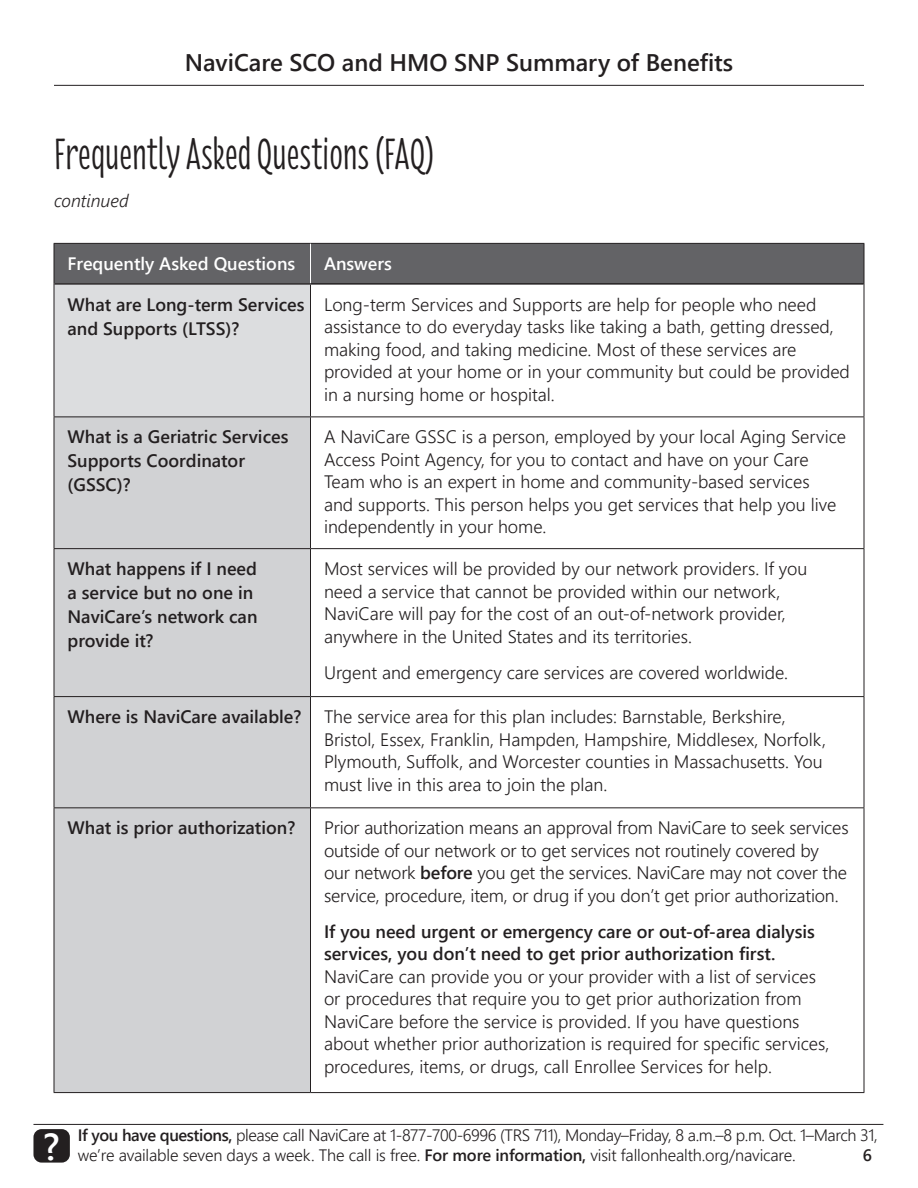
<style>
.page{position:relative;width:918px;height:1188px;background:#fff}
.page>*{position:absolute;margin:0;border:0;box-sizing:border-box;transform-origin:0 0}
._1_ABC_header_FLOR_3{font:45px "Florence";color:#231f20}
.t1{font:37.5px "Webly Sleek UI Semibold";color:#fff}
.t2{font:24px "Webly Sleek UI Semibold";color:#231f20}
._2_body{font:18px/22.5px "Webly Sleek UI Semilight";color:#231f20}
.Table_text{font:18px/24px "Webly Sleek UI Semibold";color:#231f20}
.Table_text-2{font:18px "Webly Sleek UI Semibold";color:#fff}
.t3{font:italic 18px "Webly Sleek UI Semilight";color:#231f20}
.t4{font:16.5px/19.8px "Webly Sleek UI Semilight";letter-spacing:-.025em;color:#231f20}
.t5{font:16.5px "Webly Sleek UI Semibold";color:#231f20}
.s1{font-family:"Webly Sleek UI Semibold"}
</style>
<div class="page">
<hr style="left:33px;top:1124px;width:850px;height:1px;background:#231f20">
<div style="left:33px;top:1129px;width:37px;height:34px;background:#231f20;border-radius:8px"></div>
<hr style="left:54px;top:85px;width:810px;height:1px;background:#231f20">
<div style="left:55px;top:244px;width:809px;height:39px;background:#636366"></div>
<div style="left:54px;top:284px;width:256px;height:133px;background:#dcdddf"></div>
<div style="left:55px;top:418px;width:255px;height:674px;background:#d1d2d4"></div>
<hr style="left:54px;top:284px;width:1px;height:133px;background:#231f20">
<hr style="left:54px;top:417px;width:1px;height:131px;background:#231f20">
<hr style="left:54px;top:549px;width:1px;height:147px;background:#231f20">
<hr style="left:54px;top:697px;width:1px;height:110px;background:#231f20">
<hr style="left:54px;top:808px;width:1px;height:284px;background:#231f20">
<hr style="left:54px;top:417px;width:256px;height:1px;background:#231f20">
<hr style="left:54px;top:548px;width:256px;height:1px;background:#231f20">
<hr style="left:54px;top:696px;width:256px;height:1px;background:#231f20">
<hr style="left:54px;top:807px;width:256px;height:1px;background:#231f20">
<hr style="left:54px;top:1092px;width:256px;height:1px;background:#231f20">
<hr style="left:310px;top:285px;width:1px;height:132px;background:#231f20">
<hr style="left:310px;top:417px;width:1px;height:131px;background:#231f20">
<hr style="left:310px;top:549px;width:1px;height:147px;background:#231f20">
<hr style="left:310px;top:697px;width:1px;height:110px;background:#231f20">
<hr style="left:310px;top:808px;width:1px;height:284px;background:#231f20">
<hr style="left:864px;top:284px;width:1px;height:133px;background:#231f20">
<hr style="left:864px;top:417px;width:1px;height:131px;background:#231f20">
<hr style="left:864px;top:549px;width:1px;height:147px;background:#231f20">
<hr style="left:864px;top:697px;width:1px;height:110px;background:#231f20">
<hr style="left:864px;top:808px;width:1px;height:284px;background:#231f20">
<hr style="left:310px;top:417px;width:554px;height:1px;background:#231f20">
<hr style="left:310px;top:548px;width:554px;height:1px;background:#231f20">
<hr style="left:310px;top:696px;width:554px;height:1px;background:#231f20">
<hr style="left:310px;top:807px;width:554px;height:1px;background:#231f20">
<hr style="left:310px;top:1092px;width:554px;height:1px;background:#231f20">
<hr style="left:54px;top:244px;width:1px;height:40px;background:#231f20">
<hr style="left:54px;top:243px;width:256px;height:1px;background:#231f20">
<hr style="left:310px;top:243px;width:554px;height:1px;background:#231f20">
<hr style="left:864px;top:244px;width:1px;height:40px;background:#231f20">
<hr style="left:310px;top:244px;width:1px;height:39px;background:#fff">
<hr style="left:54px;top:283px;width:256px;height:2px;background:#231f20">
<hr style="left:310px;top:283px;width:554px;height:2px;background:#231f20">
<h3 class="t2" style="left:185px;top:45px;width:550px">NaviCare SCO and HMO SNP Summary of Benefits</h3>
<p class="_1_ABC_header_FLOR_3" style="left:54px;top:118px;width:382px">Frequently Asked Questions (FAQ)</p>
<p class="t3" style="left:54px;top:188px;width:76px">continued</p>
<p class="Table_text-2" style="left:68px;top:250px;width:229px">Frequently Asked Questions</p>
<p class="Table_text-2" style="left:324px;top:250px;width:69px">Answers</p>
<p class="Table_text" style="left:68px;top:292px;width:238px">What are Long-term Services and Supports (LTSS)?</p>
<p class="_2_body" style="left:324px;top:292px;width:527px">Long-term Services and Supports are help for people who need assistance to do everyday tasks like taking a bath, getting dressed, making food, and taking medicine. Most of these services are provided at your home or in your community but could be provided in a nursing home or hospital.</p>
<p class="Table_text" style="left:68px;top:424px;width:222px">What is a Geriatric Services<br>Supports Coordinator (GSSC)?</p>
<p class="_2_body" style="left:324px;top:425px;width:524px">A NaviCare GSSC is a person, employed by your local Aging Service Access Point Agency, for you to contact and have on your Care Team who is an expert in home and community-based services<br>and supports. This person helps you get services that help you live independently in your home.</p>
<p class="Table_text" style="left:68px;top:556px;width:192px">What happens if I need a service but no one in<br>NaviCare’s network can provide it?</p>
<p class="_2_body" style="left:324px;top:557px;width:485px">Most services will be provided by our network providers. If you need a service that cannot be provided within our network, NaviCare will pay for the cost of an out-of-network provider, anywhere in the United States and its territories.</p>
<p class="_2_body" style="left:324px;top:660px;width:466px">Urgent and emergency care services are covered worldwide.</p>
<p class="Table_text" style="left:68px;top:704px;width:235px">Where is NaviCare available?</p>
<p class="_2_body" style="left:324px;top:705px;width:504px">The service area for this plan includes: Barnstable, Berkshire, Bristol, Essex, Franklin, Hampden, Hampshire, Middlesex, Norfolk, Plymouth, Suffolk, and Worcester counties in Massachusetts. You must live in this area to join the plan.</p>
<p class="Table_text" style="left:68px;top:815px;width:229px">What is prior authorization?</p>
<p class="_2_body" style="left:324px;top:816px;width:526px">Prior authorization means an approval from NaviCare to seek services outside of our network or to get services not routinely covered by our network <span class="s1">before</span> you get the services. NaviCare may not cover the service, procedure, item, or drug if you don’t get prior authorization.</p>
<p class="_2_body" style="left:324px;top:920px;width:507px"><span class="s1">If you need urgent or emergency care or out-of-area dialysis services, you don’t need to get prior authorization first.<br></span>NaviCare can provide you or your provider with a list of services or procedures that require you to get prior authorization from NaviCare before the service is provided. If you have questions about whether prior authorization is required for specific services, procedures, items, or drugs, call Enrollee Services for help.</p>
<h2 class="t1" style="left:43px;top:1118px;width:18px">?</h2>
<p class="t4" style="left:78px;top:1124px;width:802px"><span class="s1">If you have questions,</span> please call NaviCare at 1-877-700-6996 (TRS 711), Monday–Friday, 8 a.m.–8 p.m. Oct. 1–March 31, we’re available seven days a week. The call is free. <span class="s1">For more information,</span> visit fallonhealth.org/navicare.</p>
<p class="t5" style="left:863px;top:1142px;width:11px">6</p>
</div>
